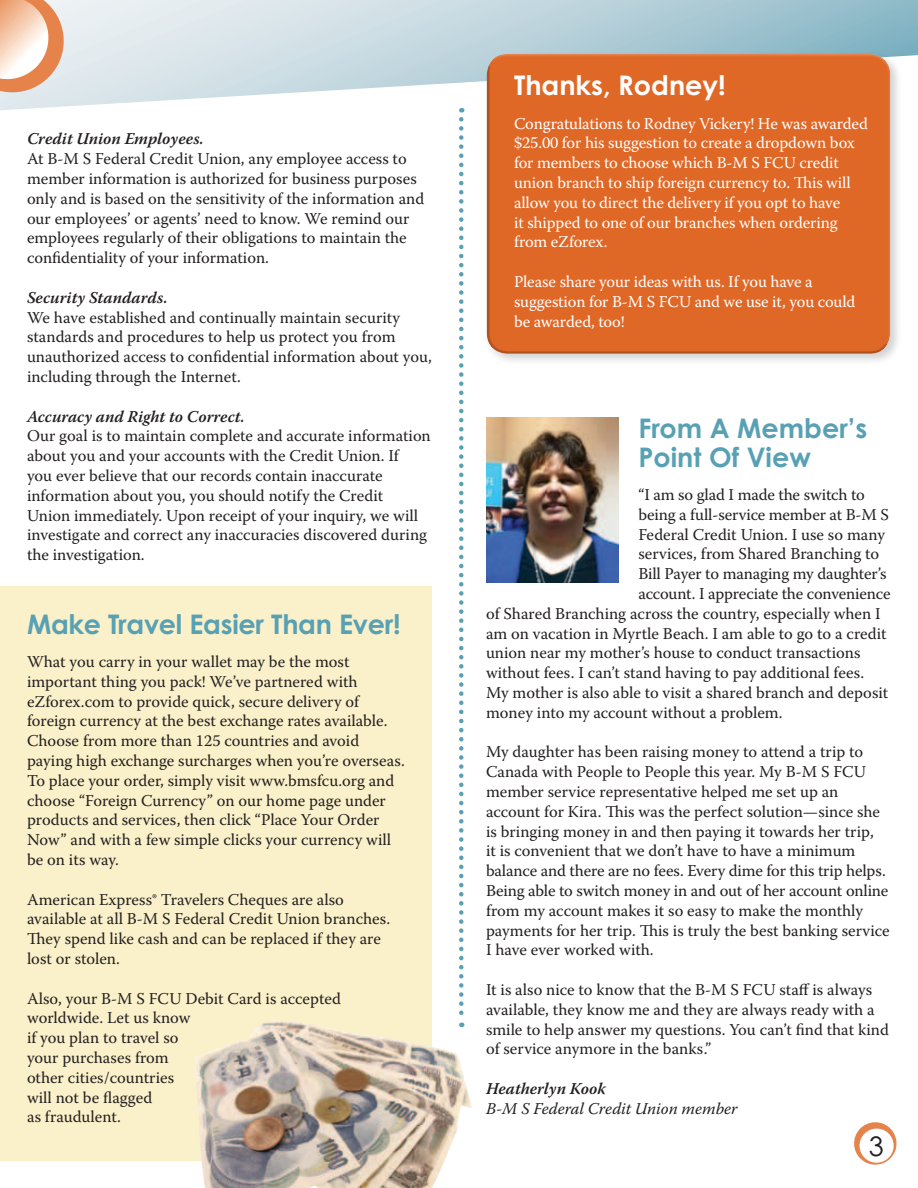
<style>
.page{position:relative;width:918px;height:1188px;background:#fff}
.page>*{position:absolute;margin:0;border:0;box-sizing:border-box;transform-origin:0 0}
.t1{font:700 27px/28.5px "Century Gothic";letter-spacing:-.01em;color:#58a1b4}
.t2{font:700 27px "Century Gothic";color:#fff}
.t3{font:27px "Century Gothic";color:#231f20}
.t4{font:16.5px/19.8px "Warnock Pro";color:#231f20}
.t5{font:16.5px/19.8px "Warnock Pro";letter-spacing:-.01em;color:#fff}
.t6{font:italic 600 16.5px "Warnock Pro";color:#231f20}
.t7{font:italic 16.5px "Warnock Pro";color:#231f20}
</style>
<div class="page">
<div style="left:0;top:586px;width:432px;height:575px;background:#faf0c9"></div>
<svg style="left:0;top:0;width:918px;height:110px;background:#cadce3"></svg>
<div style="left:903px;top:0;width:15px;height:40px;background:#87b5c4"></div>
<svg style="left:854px;top:1122px;width:43px;height:43px"></svg>
<svg style="left:0;top:0;width:67px;height:95px;background:#eec6ad"></svg>
<svg style="left:459px;top:119px;width:5px;height:896px"></svg>
<img style="left:486px;top:418px;width:132px;height:164px">
<div style="left:484px;top:51px;width:419px;height:315px;background:#231f20;opacity:.2"></div>
<div style="left:486px;top:52px;width:407px;height:291px;background:#fff;opacity:.35"></div>
<div style="left:486px;top:64px;width:407px;height:291px;background:#e06827"></div>
<img style="left:196px;top:1020px;width:276px;height:168px">
<p class="t6" style="left:27px;top:129px;width:178px">Credit Union Employees.</p>
<p class="t4" style="left:27px;top:149px;width:399px">At B-M S Federal Credit Union, any employee access to member information is authorized for business purposes only and is based on the sensitivity of the information and our employees’ or agents’ need to know. We remind our employees regularly of their obligations to maintain the confidentiality of your information.</p>
<p class="t6" style="left:27px;top:287px;width:142px">Security Standards.</p>
<p class="t4" style="left:27px;top:307px;width:406px">We have established and continually maintain security standards and procedures to help us protect you from unauthorized access to confidential information about you, including through the Internet.</p>
<p class="t6" style="left:27px;top:406px;width:219px">Accuracy and Right to Correct.</p>
<p class="t4" style="left:27px;top:426px;width:405px">Our goal is to maintain complete and accurate information about you and your accounts with the Credit Union. If<br>you ever believe that our records contain inaccurate information about you, you should notify the Credit Union immediately. Upon receipt of your inquiry, we will investigate and correct any inaccuracies discovered during the investigation.</p>
<h1 class="t1" style="left:27px;top:609px;width:375px">Make Travel Easier Than Ever!</h1>
<p class="t4" style="left:27px;top:651px;width:379px">What you carry in your wallet may be the most important thing you pack! We’ve partnered with eZforex.com to provide quick, secure delivery of foreign currency at the best exchange rates available.<br>Choose from more than 125 countries and avoid paying high exchange surcharges when you’re overseas.<br>To place your order, simply visit www.bmsfcu.org and choose “Foreign Currency” on our home page under products and services, then click “Place Your Order Now” and with a few simple clicks your currency will be on its way.</p>
<p class="t4" style="left:27px;top:889px;width:365px">American Express® Travelers Cheques are also available at all B-M S Federal Credit Union branches.<br>They spend like cash and can be replaced if they are lost or stolen.</p>
<p class="t4" style="left:27px;top:988px;width:315px">Also, your B-M S FCU Debit Card is accepted worldwide. Let us know<br>if you plan to travel so<br>your purchases from<br>other cities/countries<br>will not be flagged<br>as fraudulent.</p>
<h1 class="t2" style="left:514px;top:69px;width:213px">Thanks, Rodney!</h1>
<p class="t5" style="left:514px;top:113px;width:355px">Congratulations to Rodney Vickery! He was awarded $25.00 for his suggestion to create a dropdown box for members to choose which B-M S FCU credit union branch to ship foreign currency to. This will allow you to direct the delivery if you opt to have<br>it shipped to one of our branches when ordering from eZforex.</p>
<p class="t5" style="left:514px;top:271px;width:343px">Please share your ideas with us. If you have a suggestion for B-M S FCU and we use it, you could be awarded, too!</p>
<h1 class="t1" style="left:638px;top:414px;width:231px">From A Member’s<br>Point Of View</h1>
<p class="t4" style="left:638px;top:484px;width:228px">“I am so glad I made the switch to</p>
<p class="t4" style="left:638px;top:504px;width:252px">being a full-service member at B-M S</p>
<p class="t4" style="left:638px;top:524px;width:248px">Federal Credit Union. I use so many</p>
<p class="t4" style="left:638px;top:544px;width:242px">services, from Shared Branching to</p>
<p class="t4" style="left:638px;top:564px;width:250px">Bill Payer to managing my daughter’s</p>
<p class="t4" style="left:638px;top:583px;width:254px">account. I appreciate the convenience</p>
<p class="t4" style="left:486px;top:603px;width:396px">of Shared Branching across the country, especially when I</p>
<p class="t4" style="left:486px;top:623px;width:402px">am on vacation in Myrtle Beach. I am able to go to a credit</p>
<p class="t4" style="left:486px;top:643px;width:376px">union near my mother’s house to conduct transactions</p>
<p class="t4" style="left:486px;top:663px;width:380px">without fees. I can’t stand having to pay additional fees.</p>
<p class="t4" style="left:486px;top:682px;width:404px">My mother is also able to visit a shared branch and deposit</p>
<p class="t4" style="left:486px;top:702px;width:298px">money into my account without a problem.</p>
<p class="t4" style="left:486px;top:742px;width:405px">My daughter has been raising money to attend a trip to Canada with People to People this year. My B-M S FCU member service representative helped me set up an account for Kira. This was the perfect solution—since she is bringing money in and then paying it towards her trip,<br>it is convenient that we don’t have to have a minimum balance and there are no fees. Every dime for this trip helps.<br>Being able to switch money in and out of her account online from my account makes it so easy to make the monthly payments for her trip. This is truly the best banking service I have ever worked with.</p>
<p class="t4" style="left:486px;top:979px;width:404px">It is also nice to know that the B-M S FCU staff is always available, they know me and they are always ready with a smile to help answer my questions. You can’t find that kind of service anymore in the banks.”</p>
<p class="t6" style="left:486px;top:1079px;width:121px">Heatherlyn Kook</p>
<p class="t7" style="left:486px;top:1098px;width:253px">B-M S Federal Credit Union member</p>
<h1 class="t3" style="left:869px;top:1130px;width:16px">3</h1>
</div>
